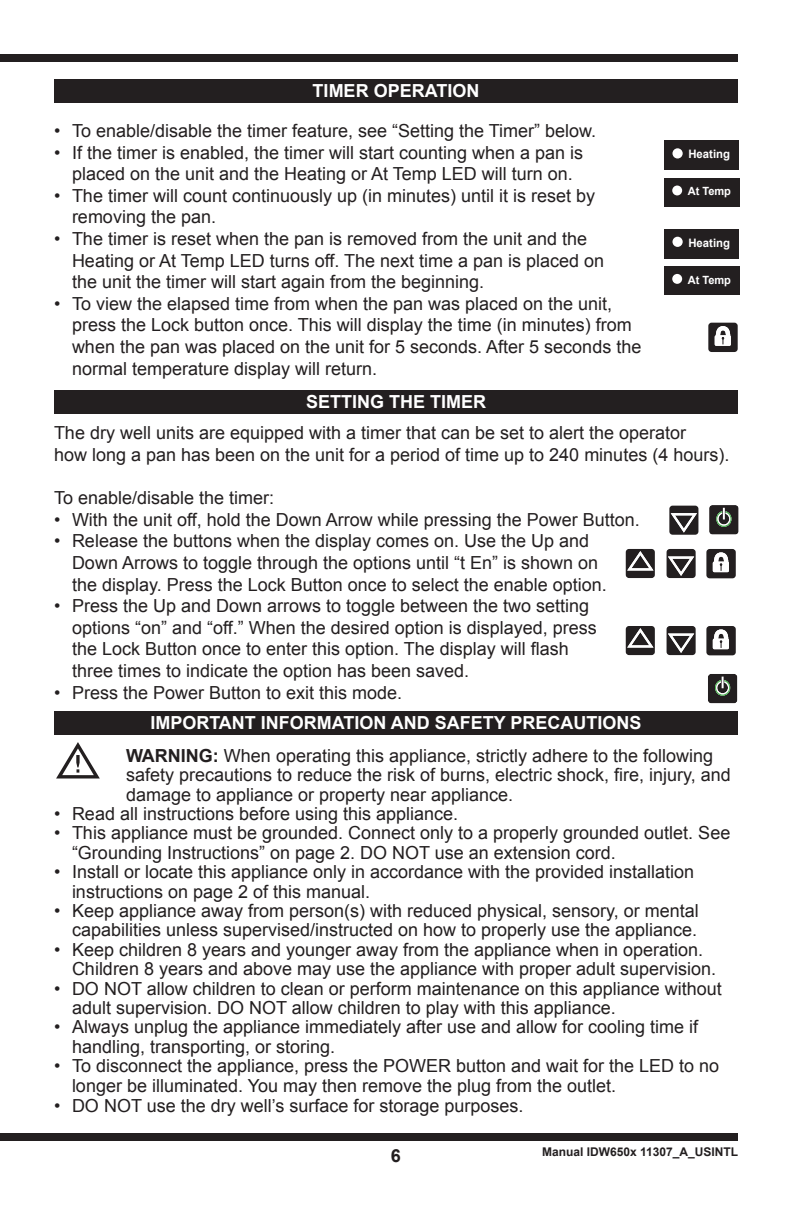
<style>
.page{position:relative;width:792px;height:1224px;background:#fff}
.page>*{position:absolute;margin:0;border:0;box-sizing:border-box;transform-origin:0 0}
.t1{font:18px/19.4px "Arial";color:#231f20}
.t2{font:700 18px "Arial";color:#fff}
.t3{font:700 18px "Arial";color:#231f20}
.t4{font:700 12px "Arial";color:#231f20}
.t5{font:700 11.6px "Arial";color:#fff}
.t6{font:700 11.4px "Arial";color:#fff}
.s1{font-weight:700}
</style>
<div class="page">
<div style="left:0;top:54px;width:738px;height:8px;background:#231f20"></div>
<div style="left:0;top:1133px;width:738px;height:8px;background:#231f20"></div>
<div style="left:54px;top:79px;width:684px;height:23px;background:#231f20"></div>
<div style="left:54px;top:390px;width:684px;height:23px;background:#231f20"></div>
<div style="left:54px;top:711px;width:684px;height:23px;background:#231f20"></div>
<div style="left:664px;top:141px;width:75px;height:29px;background:#231f20"></div>
<div style="left:672px;top:148px;width:11px;height:11px;background:#fff;border-radius:50%"></div>
<div style="left:664px;top:229px;width:75px;height:30px;background:#231f20"></div>
<div style="left:672px;top:237px;width:11px;height:10px;background:#fff;border-radius:50%"></div>
<div style="left:664px;top:178px;width:75px;height:29px;background:#231f20"></div>
<div style="left:672px;top:186px;width:10px;height:9px;background:#fff;border-radius:50%"></div>
<div style="left:664px;top:266px;width:75px;height:29px;background:#231f20"></div>
<div style="left:672px;top:274px;width:10px;height:10px;background:#fff;border-radius:50%"></div>
<svg style="left:708px;top:322px;width:30px;height:30px"></svg>
<svg style="left:56px;top:742px;width:44px;height:37px"></svg>
<svg style="left:669px;top:505px;width:30px;height:30px"></svg>
<svg style="left:709px;top:505px;width:30px;height:30px"></svg>
<svg style="left:666px;top:549px;width:30px;height:30px"></svg>
<svg style="left:625px;top:549px;width:30px;height:30px"></svg>
<svg style="left:706px;top:549px;width:30px;height:30px"></svg>
<svg style="left:666px;top:626px;width:30px;height:30px"></svg>
<svg style="left:625px;top:626px;width:30px;height:30px"></svg>
<svg style="left:706px;top:626px;width:30px;height:30px"></svg>
<svg style="left:708px;top:674px;width:30px;height:30px"></svg>
<p class="t2" style="left:313px;top:79px;width:168px">TIMER OPERATION</p>
<p class="t1" style="left:54px;top:121px;width:544px">• To enable/disable the timer feature, see “Setting the Timer” below.</p>
<p class="t1" style="left:54px;top:143px;width:531px">• If the timer is enabled, the timer will start counting when a pan is</p>
<p class="t1" style="left:72px;top:164px;width:502px">placed on the unit and the Heating or At Temp LED will turn on.</p>
<p class="t1" style="left:54px;top:186px;width:543px">• The timer will count continuously up (in minutes) until it is reset by</p>
<p class="t1" style="left:72px;top:208px;width:146px">removing the pan.</p>
<p class="t1" style="left:54px;top:229px;width:535px">• The timer is reset when the pan is removed from the unit and the</p>
<p class="t1" style="left:72px;top:251px;width:534px">Heating or At Temp LED turns off. The next time a pan is placed on</p>
<p class="t1" style="left:72px;top:272px;width:414px">the unit the timer will start again from the beginning.</p>
<p class="t1" style="left:54px;top:294px;width:560px">• To view the elapsed time from when the pan was placed on the unit,</p>
<p class="t1" style="left:72px;top:316px;width:561px">press the Lock button once. This will display the time (in minutes) from</p>
<p class="t1" style="left:72px;top:337px;width:571px">when the pan was placed on the unit for 5 seconds. After 5 seconds the</p>
<p class="t1" style="left:72px;top:359px;width:307px">normal temperature display will return.</p>
<p class="t2" style="left:306px;top:390px;width:182px">SETTING THE TIMER</p>
<p class="t5" style="left:688px;top:146px;width:43px">Heating</p>
<p class="t6" style="left:688px;top:184px;width:45px">At Temp</p>
<p class="t5" style="left:688px;top:235px;width:43px">Heating</p>
<p class="t6" style="left:688px;top:272px;width:45px">At Temp</p>
<p class="t1" style="left:54px;top:424px;width:634px">The dry well units are equipped with a timer that can be set to alert the operator</p>
<p class="t1" style="left:54px;top:445px;width:677px">how long a pan has been on the unit for a period of time up to 240 minutes (4 hours).</p>
<p class="t1" style="left:54px;top:488px;width:222px">To enable/disable the timer:</p>
<p class="t1" style="left:54px;top:510px;width:587px">• With the unit off, hold the Down Arrow while pressing the Power Button.</p>
<p class="t1" style="left:54px;top:532px;width:537px">• Release the buttons when the display comes on. Use the Up and</p>
<p class="t1" style="left:72px;top:553px;width:528px">Down Arrows to toggle through the options until “t En” is shown on</p>
<p class="t1" style="left:72px;top:575px;width:536px">the display. Press the Lock Button once to select the enable option.</p>
<p class="t1" style="left:72px;top:595px;width:526px;line-height:21.6px;text-indent:-18px">• Press the Up and Down arrows to toggle between the two setting options “on” and “off.” When the desired option is displayed, press the Lock Button once to enter this option. The display will flash</p>
<p class="t1" style="left:72px;top:661px;width:399px">three times to indicate the option has been saved.</p>
<p class="t1" style="left:54px;top:683px;width:350px">• Press the Power Button to exit this mode.</p>
<p class="t2" style="left:150px;top:711px;width:493px">IMPORTANT INFORMATION AND SAFETY PRECAUTIONS</p>
<p class="t1" style="left:126px;top:746px;width:606px"><span class="s1">WARNING:</span> When operating this appliance, strictly adhere to the following safety precautions to reduce the risk of burns, electric shock, fire, injury, and damage to appliance or property near appliance.</p>
<p class="t1" style="left:54px;top:804px;width:406px">• Read all instructions before using this appliance.</p>
<p class="t1" style="left:72px;top:824px;width:660px;text-indent:-18px">• This appliance must be grounded. Connect only to a properly grounded outlet. See “Grounding Instructions” on page 2. DO NOT use an extension cord.</p>
<p class="t1" style="left:72px;top:862px;width:624px;text-indent:-18px">• Install or locate this appliance only in accordance with the provided installation instructions on page 2 of this manual.</p>
<p class="t1" style="left:54px;top:901px;width:646px;text-align:right">• Keep appliance away from person(s) with reduced physical, sensory, or mental capabilities unless supervised/instructed on how to properly use the appliance.</p>
<p class="t1" style="left:72px;top:940px;width:646px;text-indent:-18px">• Keep children 8 years and younger away from the appliance when in operation.<br>Children 8 years and above may use the appliance with proper adult supervision.</p>
<p class="t1" style="left:72px;top:979px;width:651px;text-indent:-18px">• DO NOT allow children to clean or perform maintenance on this appliance without adult supervision. DO NOT allow children to play with this appliance.</p>
<p class="t1" style="left:72px;top:1018px;width:628px;text-indent:-18px">• Always unplug the appliance immediately after use and allow for cooling time if handling, transporting, or storing.</p>
<p class="t1" style="left:72px;top:1056px;width:649px;text-indent:-18px">• To disconnect the appliance, press the POWER button and wait for the LED to no longer be illuminated. You may then remove the plug from the outlet.</p>
<p class="t1" style="left:54px;top:1096px;width:471px">• DO NOT use the dry well’s surface for storage purposes.</p>
<p class="t3" style="left:391px;top:1143px;width:12px">6</p>
<p class="t4" style="left:542px;top:1144px;width:198px">Manual IDW650x 11307_A_USINTL</p>
</div>
